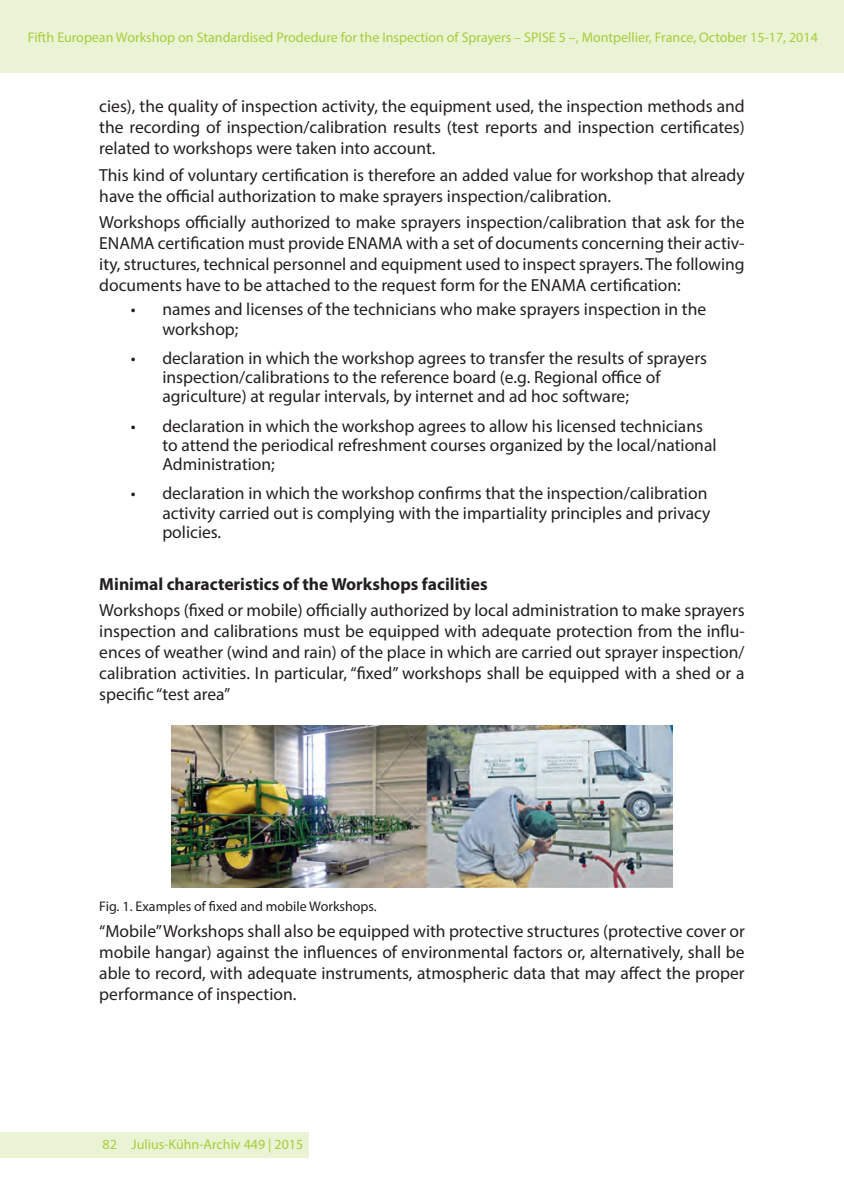
<style>
.page{position:relative;width:844px;height:1191px;background:#fff}
.page>*{position:absolute;margin:0;border:0;box-sizing:border-box;transform-origin:0 0}
.t1{font:17.5px/21px "Myriad Pro";color:#231f20}
.t2{font:14px "Myriad Pro";color:#a6ce39}
.t3{font:14px "Myriad Pro";color:#231f20}
.s1{font-weight:700}
</style>
<div class="page">
<div style="left:0;top:0;width:843px;height:72px;background:#eaf3d4"></div>
<div style="left:0;top:1132px;width:308px;height:25px;background:#eaf3d4"></div>
<img style="left:171px;top:725px;width:501px;height:162px">
<p class="t2" style="left:28px;top:29px;width:791px">Fifth European Workshop on Standardised Prodedure for the Inspection of Sprayers – SPISE 5 –, Montpellier, France, October 15-17, 2014</p>
<p class="t1" style="left:99px;top:96px;width:646px;text-align:justify">cies), the quality of inspection activity, the equipment used, the inspection methods and the recording of inspection/calibration results (test reports and inspection certificates) related to workshops were taken into account.</p>
<p class="t1" style="left:99px;top:164px;width:646px">This kind of voluntary certification is therefore an added value for workshop that already have the official authorization to make sprayers inspection/calibration.</p>
<p class="t1" style="left:99px;top:211px;width:646px;text-align:justify">Workshops officially authorized to make sprayers inspection/calibration that ask for the ENAMA certification must provide ENAMA with a set of documents concerning their activ&shy;ity, structures, technical personnel and equipment used to inspect sprayers. The following documents have to be attached to the request form for the ENAMA certification:</p>
<p class="t1" style="left:162px;top:300px;width:545px;line-height:19.2px;text-indent:-32px">• names and licenses of the technicians who make sprayers inspection in the workshop;</p>
<p class="t1" style="left:162px;top:348px;width:546px;line-height:19.2px;text-indent:-32px">• declaration in which the workshop agrees to transfer the results of sprayers inspection/calibrations to the reference board (e.g. Regional office of agriculture) at regular intervals, by internet and ad hoc software;</p>
<p class="t1" style="left:162px;top:416px;width:555px;line-height:19.2px;text-indent:-32px">• declaration in which the workshop agrees to allow his licensed technicians to attend the periodical refreshment courses organized by the local/national<br>Administration;</p>
<p class="t1" style="left:162px;top:483px;width:549px;line-height:19.2px;text-indent:-32px">• declaration in which the workshop confirms that the inspection/calibration activity carried out is complying with the impartiality principles and privacy policies.</p>
<p class="t1" style="left:99px;top:570px;width:646px;line-height:26.2px"><span class="s1">Minimal characteristics of the Workshops facilities<br></span>Workshops (fixed or mobile) officially authorized by local administration to make sprayers</p>
<p class="t1" style="left:99px;top:620px;width:646px;text-align:justify">inspection and calibrations must be equipped with adequate protection from the influ&shy;ences of weather (wind and rain) of the place in which are carried out sprayer inspection/ calibration activities. In particular, “fixed” workshops shall be equipped with a shed or a specific “test area”</p>
<p class="t3" style="left:99px;top:898px;width:279px">Fig. 1. Examples of fixed and mobile Workshops.</p>
<p class="t1" style="left:99px;top:920px;width:646px;text-align:justify">“Mobile” Workshops shall also be equipped with protective structures (protective cover or mobile hangar) against the influences of environmental factors or, alternatively, shall be able to record, with adequate instruments, atmospheric data that may affect the proper performance of inspection.</p>
<p class="t2" style="left:103px;top:1136px;width:202px">82 Julius-Kühn-Archiv 449 | 2015</p>
</div>
